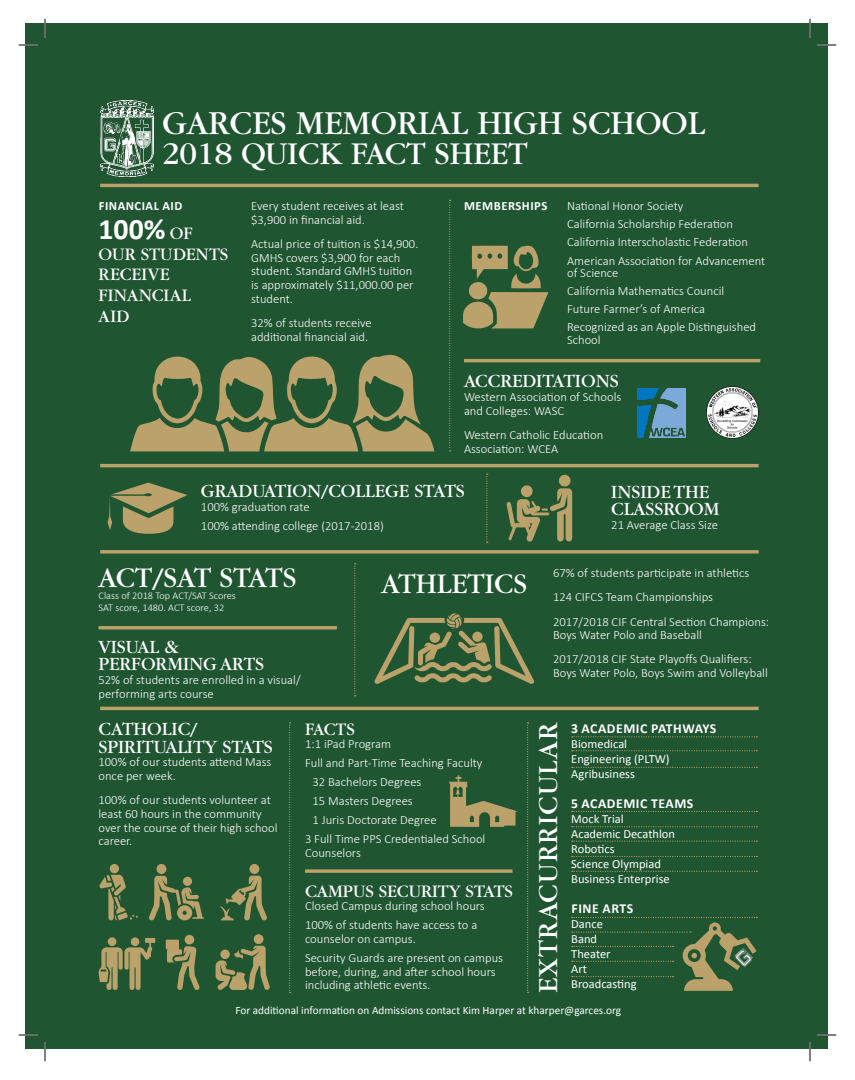
<style>
.page{position:relative;width:855px;height:1080px;background:#fff}
.page>*{position:absolute;margin:0;border:0;box-sizing:border-box;transform-origin:0 0}
.t1{font:35px "Garamond";color:#fff}
.t2{font:33.12px "Garamond";color:#fff}
.t3{font:29.75px "Garamond";letter-spacing:-.02em;color:#fff}
.t4{font:29.75px "Garamond";color:#fff}
.t5{font:700 29.75px "Calibri";color:#fff}
.t6{font:28.75px "Garamond";letter-spacing:.04em;color:#fff}
.t7{font:19.5px/17.1px "Garamond";color:#fff}
.t8{font:18.38px/20.6px "Garamond";color:#fff}
.t9{font:700 13.75px "Calibri";letter-spacing:.04em;color:#fff}
.t10{font:300 12.62px/13.8px "Calibri";color:#fff}
.t11{font:700 12.62px "Calibri";letter-spacing:.04em;color:#fff}
.t12{font:12.5px "Calibri";color:#fff}
.t13{font:11.25px "Calibri";color:#fff}
.t14{font:300 10.25px "Calibri";color:#fff}
.s1{font-family:"Garamond";font-weight:400;font-size:18.38px}
</style>
<div class="page">
<div style="left:25px;top:23px;width:803px;height:1026px;background:#205532"></div>
<hr style="left:464px;top:359px;width:296px;height:3px;background:#bba16a">
<svg style="left:100px;top:550px;width:659px;height:4px;background:#a59561"></svg>
<hr style="left:100px;top:707px;width:659px;height:3px;background:#bba16a">
<hr style="left:100px;top:464px;width:659px;height:3px;background:#bba16a">
<hr style="left:100px;top:184px;width:659px;height:3px;background:#bba16a">
<svg style="left:130px;top:355px;width:304px;height:96px"></svg>
<svg style="left:449px;top:200px;width:2px;height:251px"></svg>
<svg style="left:463px;top:246px;width:85px;height:83px"></svg>
<svg style="left:572px;top:767px;width:185px;height:1px"></svg>
<svg style="left:572px;top:750px;width:185px;height:1px"></svg>
<svg style="left:572px;top:856px;width:185px;height:1px"></svg>
<svg style="left:572px;top:811px;width:185px;height:1px"></svg>
<svg style="left:572px;top:871px;width:185px;height:1px"></svg>
<svg style="left:572px;top:736px;width:185px;height:1px"></svg>
<svg style="left:572px;top:841px;width:185px;height:1px"></svg>
<svg style="left:572px;top:826px;width:185px;height:1px"></svg>
<svg style="left:486px;top:474px;width:2px;height:69px"></svg>
<svg style="left:354px;top:563px;width:2px;height:133px"></svg>
<svg style="left:527px;top:722px;width:2px;height:271px"></svg>
<svg style="left:289px;top:722px;width:2px;height:271px"></svg>
<svg style="left:506px;top:475px;width:66px;height:67px"></svg>
<div style="left:110px;top:864px;width:9px;height:9px;background:#bba16a;border-radius:50%"></div>
<svg style="left:99px;top:875px;width:39px;height:45px"></svg>
<div style="left:249px;top:864px;width:10px;height:10px;background:#bba16a;border-radius:50%"></div>
<svg style="left:220px;top:876px;width:47px;height:45px"></svg>
<div style="left:156px;top:864px;width:10px;height:10px;background:#bba16a;border-radius:50%"></div>
<svg style="left:149px;top:876px;width:55px;height:45px"></svg>
<div style="left:185px;top:935px;width:9px;height:10px;background:#bba16a;border-radius:50%"></div>
<svg style="left:166px;top:940px;width:34px;height:50px"></svg>
<svg style="left:99px;top:938px;width:56px;height:52px"></svg>
<div style="left:254px;top:934px;width:10px;height:10px;background:#bba16a;border-radius:50%"></div>
<svg style="left:216px;top:946px;width:54px;height:44px"></svg>
<svg style="left:99px;top:626px;width:238px;height:4px"></svg>
<svg style="left:305px;top:869px;width:208px;height:4px"></svg>
<svg style="left:449px;top:775px;width:69px;height:52px"></svg>
<svg style="left:375px;top:613px;width:159px;height:71px"></svg>
<svg style="left:108px;top:483px;width:79px;height:51px"></svg>
<svg style="left:572px;top:917px;width:185px;height:74px"></svg>
<img style="left:734px;top:947px;width:20px;height:21px">
<img style="left:100px;top:100px;width:53px;height:77px">
<img style="left:637px;top:389px;width:49px;height:48px">
<img style="left:706px;top:387px;width:52px;height:52px">
<svg style="left:19px;top:44px;width:19px;height:2px"></svg>
<svg style="left:818px;top:44px;width:18px;height:2px"></svg>
<svg style="left:19px;top:1034px;width:19px;height:2px"></svg>
<svg style="left:818px;top:1034px;width:18px;height:2px"></svg>
<svg style="left:44px;top:19px;width:2px;height:19px"></svg>
<svg style="left:44px;top:1042px;width:2px;height:19px"></svg>
<svg style="left:809px;top:19px;width:2px;height:19px"></svg>
<svg style="left:809px;top:1042px;width:2px;height:19px"></svg>
<p class="t1" style="left:162px;top:105px;width:545px">GARCES MEMORIAL HIGH SCHOOL</p>
<p class="t2" style="left:162px;top:136px;width:367px">2018 QUICK FACT SHEET</p>
<p class="t11" style="left:99px;top:198px;width:85px">FINANCIAL AID</p>
<p class="t5" style="left:99px;top:210px;width:96px">100% <span class="s1">OF</span></p>
<p class="t8" style="left:99px;top:244px;width:131px">OUR STUDENTS<br>RECEIVE<br>FINANCIAL<br>AID</p>
<p class="t10" style="left:251px;top:199px;width:154px">Every student receives at least $3,900 in financial aid.</p>
<p class="t10" style="left:251px;top:236px;width:169px">Actual price of tuition is $14,900.<br>GMHS covers $3,900 for each student. Standard GMHS tuition is approximately $11,000.00 per student.</p>
<p class="t10" style="left:251px;top:315px;width:122px">32% of students receive additional financial aid.</p>
<p class="t11" style="left:464px;top:198px;width:85px">MEMBERSHIPS</p>
<p class="t10" style="left:567px;top:199px;width:118px">National Honor Society</p>
<p class="t10" style="left:567px;top:217px;width:167px">California Scholarship Federation</p>
<p class="t10" style="left:567px;top:235px;width:182px">California Interscholastic Federation</p>
<p class="t10" style="left:567px;top:254px;width:200px;line-height:12.5px">American Association for Advancement of Science</p>
<p class="t10" style="left:567px;top:284px;width:159px">California Mathematics Council</p>
<p class="t10" style="left:567px;top:302px;width:139px">Future Farmer’s of America</p>
<p class="t10" style="left:567px;top:320px;width:191px;line-height:12.5px">Recognized as an Apple Distinguished<br>School</p>
<p class="t7" style="left:464px;top:373px;width:156px">ACCREDITATIONS</p>
<p class="t10" style="left:464px;top:389px;width:159px">Western Association of Schools and Colleges: WASC</p>
<p class="t10" style="left:464px;top:427px;width:141px">Western Catholic Education<br>Association: WCEA</p>
<p class="t7" style="left:201px;top:483px;width:265px">GRADUATION/COLLEGE STATS</p>
<p class="t10" style="left:201px;top:499px;width:110px">100% graduation rate</p>
<p class="t10" style="left:201px;top:518px;width:184px">100% attending college (2017-2018)</p>
<p class="t7" style="left:611px;top:484px;width:110px">INSIDE THE<br>CLASSROOM</p>
<p class="t10" style="left:611px;top:517px;width:108px">21 Average Class Size</p>
<p class="t3" style="left:99px;top:562px;width:200px">ACT/SAT STATS</p>
<p class="t14" style="left:99px;top:589px;width:139px">Class of 2018 Top ACT/SAT Scores</p>
<p class="t14" style="left:99px;top:602px;width:127px">SAT score, 1480. ACT score, 32</p>
<p class="t7" style="left:99px;top:638px;width:167px">VISUAL &amp;<br>PERFORMING ARTS</p>
<p class="t10" style="left:99px;top:672px;width:204px">52% of students are enrolled in a visual/ performing arts course</p>
<p class="t4" style="left:382px;top:569px;width:147px">ATHLETICS</p>
<p class="t7" style="left:99px;top:721px;width:176px">CATHOLIC/<br>SPIRITUALITY STATS</p>
<p class="t10" style="left:99px;top:755px;width:174px">100% of our students attend Mass once per week.</p>
<p class="t10" style="left:99px;top:793px;width:180px">100% of our students volunteer at least 60 hours in the community over the course of their high school career.</p>
<p class="t8" style="left:305px;top:719px;width:51px">FACTS</p>
<p class="t10" style="left:305px;top:737px;width:88px">1:1 iPad Program</p>
<p class="t10" style="left:305px;top:756px;width:179px">Full and Part-Time Teaching Faculty</p>
<p class="t10" style="left:313px;top:775px;width:110px">32 Bachelors Degrees</p>
<p class="t10" style="left:313px;top:794px;width:102px">15 Masters Degrees</p>
<p class="t10" style="left:313px;top:812px;width:126px">1 Juris Doctorate Degree</p>
<p class="t10" style="left:305px;top:831px;width:182px">3 Full Time PPS Credentialed School<br>Counselors</p>
<p class="t8" style="left:305px;top:881px;width:210px">CAMPUS SECURITY STATS</p>
<p class="t10" style="left:305px;top:899px;width:181px">Closed Campus during school hours</p>
<p class="t10" style="left:305px;top:918px;width:174px">100% of students have access to a counselor on campus.</p>
<p class="t10" style="left:305px;top:950px;width:200px">Security Guards are present on campus before, during, and after school hours including athletic events.</p>
<p class="t10" style="left:553px;top:566px;width:198px">67% of students participate in athletics</p>
<p class="t10" style="left:553px;top:590px;width:161px">124 CIFCS Team Championships</p>
<p class="t10" style="left:553px;top:614px;width:218px">2017/2018 CIF Central Section Champions:<br>Boys Water Polo and Baseball</p>
<p class="t10" style="left:553px;top:652px;width:216px">2017/2018 CIF State Playoffs Qualifiers:<br>Boys Water Polo, Boys Swim and Volleyball</p>
<p class="t6" style="left:533px;top:993px;width:272px;rotate:-90deg">EXTRACURRICULAR</p>
<p class="t9" style="left:571px;top:719px;width:147px">3 ACADEMIC PATHWAYS</p>
<p class="t12" style="left:571px;top:736px;width:57px">Biomedical</p>
<p class="t12" style="left:571px;top:751px;width:100px">Engineering (PLTW)</p>
<p class="t12" style="left:571px;top:766px;width:65px">Agribusiness</p>
<p class="t9" style="left:571px;top:794px;width:124px">5 ACADEMIC TEAMS</p>
<p class="t12" style="left:571px;top:811px;width:54px">Mock Trial</p>
<p class="t12" style="left:571px;top:826px;width:105px">Academic Decathlon</p>
<p class="t12" style="left:571px;top:841px;width:45px">Robotics</p>
<p class="t12" style="left:571px;top:856px;width:91px">Science Olympiad</p>
<p class="t12" style="left:571px;top:871px;width:100px">Business Enterprise</p>
<p class="t9" style="left:572px;top:899px;width:63px">FINE ARTS</p>
<p class="t12" style="left:571px;top:916px;width:33px">Dance</p>
<p class="t12" style="left:571px;top:931px;width:27px">Band</p>
<p class="t12" style="left:571px;top:946px;width:41px">Theater</p>
<p class="t12" style="left:571px;top:961px;width:17px">Art</p>
<p class="t12" style="left:571px;top:976px;width:67px">Broadcasting</p>
<p class="t13" style="left:235px;top:1003px;width:387px">For additional information on Admissions contact Kim Harper at kharper@garces.org</p>
</div>
